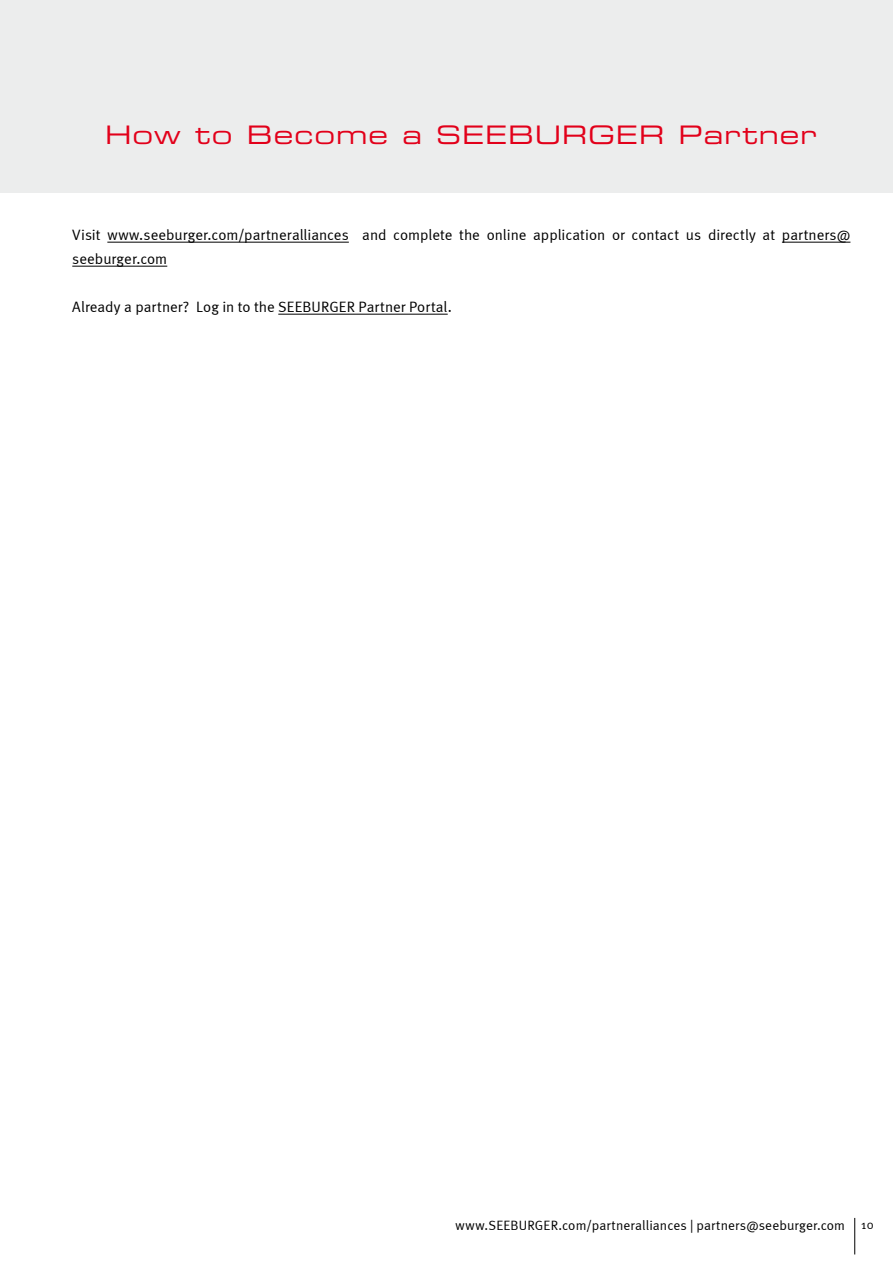
<style>
.page{position:relative;width:893px;height:1263px;background:#fff}
.page>*{position:absolute;margin:0;border:0;box-sizing:border-box;transform-origin:0 0}
.t1{font:25.5px "Eurostile LTCE Extended Two";letter-spacing:.04em;color:#e2001a}
.t2{font:15px/24px "Meta Normal LF";letter-spacing:.005em;color:#000}
.t3{font:13.5px "Meta Normal LF";letter-spacing:.01em;color:#000}
.t4{font:12.3px "Meta Normal Caps";color:#000}
</style>
<div class="page">
<div style="left:0;top:0;width:893px;height:193px;background:#eceded"></div>
<hr style="left:854px;top:1218px;width:1px;height:36px;background:#000">
<hr style="left:107px;top:242px;width:242px;height:1px;background:#000">
<hr style="left:782px;top:242px;width:68px;height:1px;background:#000">
<hr style="left:72px;top:266px;width:95px;height:1px;background:#000">
<hr style="left:278px;top:314px;width:170px;height:1px;background:#000">
<h1 class="t1" style="left:105px;top:117px;width:713px">How to Become a SEEBURGER Partner</h1>
<p class="t2" style="left:72px;top:223px;width:780px">Visit www.seeburger.com/partneralliances and complete the online application or contact us directly at partners@ seeburger.com</p>
<p class="t2" style="left:72px;top:295px;width:381px">Already a partner? Log in to the SEEBURGER Partner Portal.</p>
<p class="t3" style="left:455px;top:1217px;width:391px">www.SEEBURGER.com/partneralliances | partners@seeburger.com</p>
<p class="t4" style="left:861px;top:1217px;width:14px">10</p>
</div>
